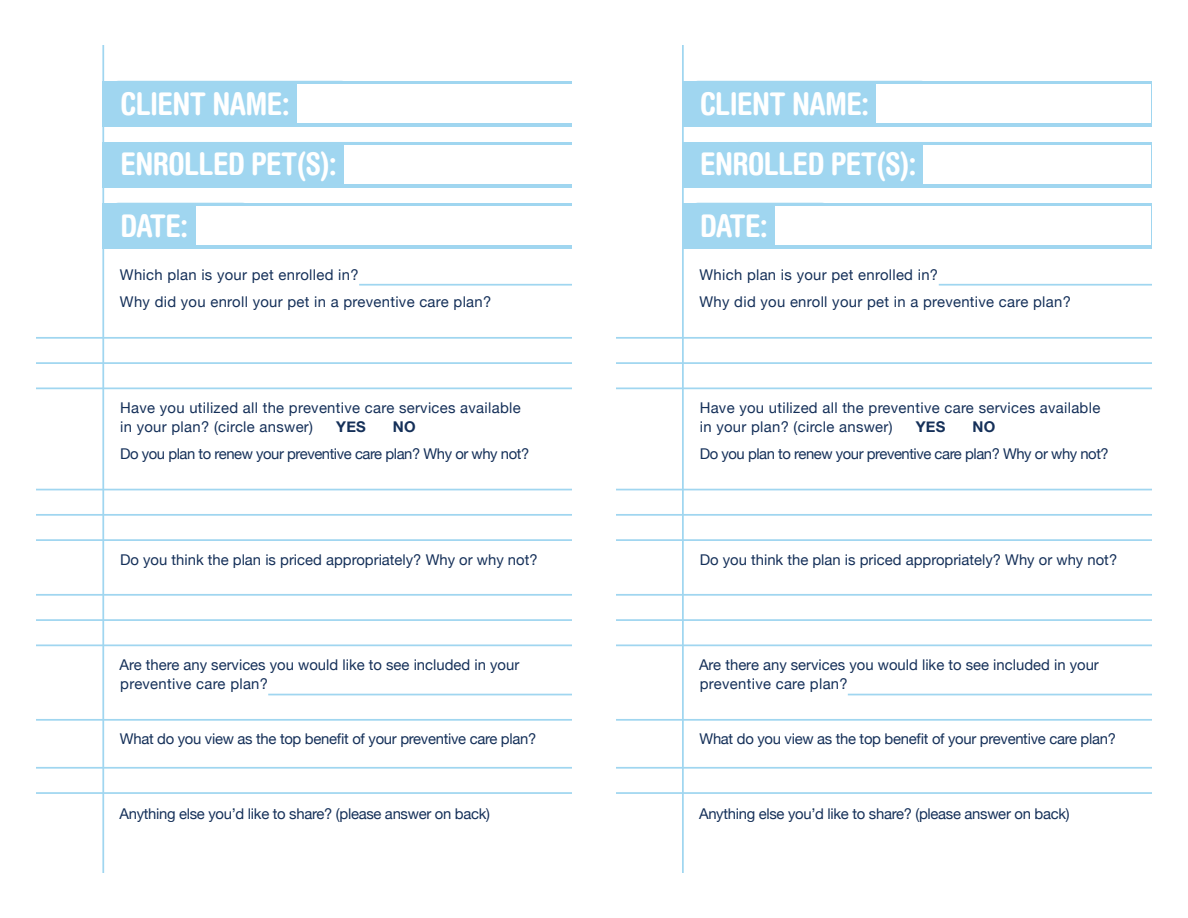
<style>
.page{position:relative;width:1188px;height:918px;background:#fff}
.page>*{position:absolute;margin:0;border:0;box-sizing:border-box;transform-origin:0 0}
.t1{font:700 condensed 31.35px/59.4px "Helvetica Rounded LT Std";letter-spacing:-.02em;color:#fff}
.t2{font:14.85px/27px "Helvetica Neue";letter-spacing:.02em;color:#153059}
.t3{font:14.85px/18.9px "Helvetica Neue";color:#153059}
.t4{font:14.85px "Helvetica Neue";letter-spacing:-.02em;color:#153059}
.t5{font:14.85px/27px "Helvetica Neue";letter-spacing:-.03em;color:#153059}
.t6{font:700 14.85px "Helvetica Neue";letter-spacing:.02em;color:#153059}
.s1{font-weight:700}
</style>
<div class="page">
<hr style="left:102px;top:46px;width:2px;height:826px;background:#a0d6f0">
<div style="left:102px;top:81px;width:470px;height:45px;background:#a0d6f0"></div>
<div style="left:102px;top:142px;width:470px;height:46px;background:#a0d6f0"></div>
<div style="left:102px;top:203px;width:470px;height:45px;background:#a0d6f0"></div>
<div style="left:196px;top:206px;width:375px;height:39px;background:#fff"></div>
<div style="left:344px;top:146px;width:228px;height:38px;background:#fff"></div>
<div style="left:297px;top:85px;width:275px;height:38px;background:#fff"></div>
<hr style="left:37px;top:337px;width:535px;height:2px;background:#a0d6f0">
<hr style="left:37px;top:489px;width:535px;height:1px;background:#a0d6f0">
<hr style="left:37px;top:594px;width:535px;height:2px;background:#a0d6f0">
<hr style="left:268px;top:694px;width:304px;height:1px;background:#a0d6f0">
<hr style="left:359px;top:284px;width:213px;height:2px;background:#a0d6f0">
<hr style="left:37px;top:362px;width:535px;height:2px;background:#a0d6f0">
<hr style="left:37px;top:514px;width:535px;height:2px;background:#a0d6f0">
<hr style="left:37px;top:619px;width:535px;height:2px;background:#a0d6f0">
<hr style="left:37px;top:767px;width:535px;height:2px;background:#a0d6f0">
<hr style="left:37px;top:388px;width:535px;height:1px;background:#a0d6f0">
<hr style="left:37px;top:539px;width:535px;height:2px;background:#a0d6f0">
<hr style="left:37px;top:644px;width:535px;height:2px;background:#a0d6f0">
<hr style="left:37px;top:792px;width:535px;height:2px;background:#a0d6f0">
<hr style="left:37px;top:719px;width:535px;height:2px;background:#a0d6f0">
<hr style="left:682px;top:46px;width:2px;height:826px;background:#a0d6f0">
<div style="left:682px;top:81px;width:469px;height:45px;background:#a0d6f0"></div>
<div style="left:682px;top:142px;width:469px;height:46px;background:#a0d6f0"></div>
<div style="left:682px;top:203px;width:469px;height:45px;background:#a0d6f0"></div>
<div style="left:775px;top:206px;width:376px;height:39px;background:#fff"></div>
<div style="left:924px;top:146px;width:227px;height:38px;background:#fff"></div>
<div style="left:877px;top:85px;width:274px;height:38px;background:#fff"></div>
<hr style="left:616px;top:337px;width:535px;height:2px;background:#a0d6f0">
<hr style="left:616px;top:489px;width:535px;height:1px;background:#a0d6f0">
<hr style="left:616px;top:594px;width:535px;height:2px;background:#a0d6f0">
<hr style="left:848px;top:694px;width:303px;height:1px;background:#a0d6f0">
<hr style="left:939px;top:284px;width:212px;height:2px;background:#a0d6f0">
<hr style="left:616px;top:362px;width:535px;height:2px;background:#a0d6f0">
<hr style="left:616px;top:514px;width:535px;height:2px;background:#a0d6f0">
<hr style="left:616px;top:619px;width:535px;height:2px;background:#a0d6f0">
<hr style="left:616px;top:767px;width:535px;height:2px;background:#a0d6f0">
<hr style="left:616px;top:388px;width:535px;height:1px;background:#a0d6f0">
<hr style="left:616px;top:539px;width:535px;height:2px;background:#a0d6f0">
<hr style="left:616px;top:644px;width:535px;height:2px;background:#a0d6f0">
<hr style="left:616px;top:792px;width:535px;height:2px;background:#a0d6f0">
<hr style="left:616px;top:719px;width:535px;height:2px;background:#a0d6f0">
<p class="t1" style="left:120px;top:74px;width:218px">CLIENT NAME:<br>ENROLLED PET(S):</p>
<p class="t1" style="left:120px;top:195px;width:69px">DATE:</p>
<p class="t2" style="left:120px;top:262px;width:373px">Which plan is your pet enrolled in?<br>Why did you enroll your pet in a preventive care plan?</p>
<p class="t1" style="left:700px;top:74px;width:218px">CLIENT NAME:<br>ENROLLED PET(S):</p>
<p class="t1" style="left:700px;top:195px;width:69px">DATE:</p>
<p class="t2" style="left:700px;top:262px;width:373px">Which plan is your pet enrolled in?<br>Why did you enroll your pet in a preventive care plan?</p>
<p class="t2" style="left:120px;top:399px;width:402px;line-height:18.9px">Have you utilized all the preventive care services available in your plan? (circle answer)</p>
<p class="t5" style="left:120px;top:414px;width:411px;text-indent:273px"><span class="s1">NO<br></span>Do you plan to renew your preventive care plan? Why or why not?</p>
<p class="t6" style="left:336px;top:415px;width:31px">YES</p>
<p class="t2" style="left:700px;top:399px;width:402px;line-height:18.9px">Have you utilized all the preventive care services available in your plan? (circle answer)</p>
<p class="t5" style="left:700px;top:414px;width:411px;text-indent:273px"><span class="s1">NO<br></span>Do you plan to renew your preventive care plan? Why or why not?</p>
<p class="t6" style="left:916px;top:415px;width:31px">YES</p>
<p class="t3" style="left:120px;top:551px;width:419px">Do you think the plan is priced appropriately? Why or why not?</p>
<p class="t3" style="left:700px;top:551px;width:419px">Do you think the plan is priced appropriately? Why or why not?</p>
<p class="t3" style="left:119px;top:656px;width:401px">Are there any services you would like to see included in your preventive care plan?</p>
<p class="t3" style="left:699px;top:656px;width:401px">Are there any services you would like to see included in your preventive care plan?</p>
<p class="t4" style="left:120px;top:729px;width:418px">What do you view as the top benefit of your preventive care plan?</p>
<p class="t4" style="left:700px;top:729px;width:418px">What do you view as the top benefit of your preventive care plan?</p>
<p class="t4" style="left:119px;top:803px;width:372px">Anything else you’d like to share? (please answer on back)</p>
<p class="t4" style="left:699px;top:803px;width:372px">Anything else you’d like to share? (please answer on back)</p>
</div>
